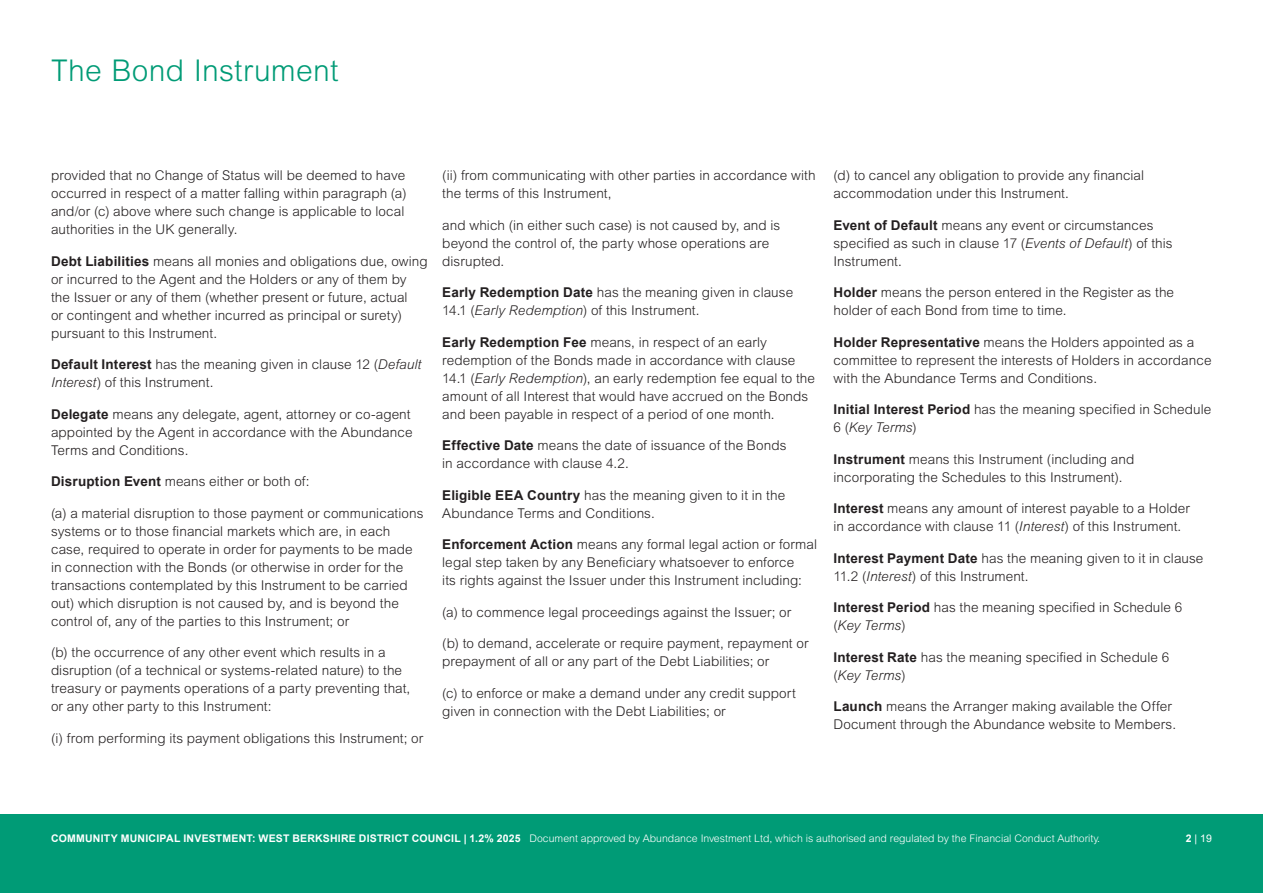
<style>
.page{position:relative;width:1263px;height:893px;background:#fff}
.page>*{position:absolute;margin:0;border:0;box-sizing:border-box;transform-origin:0 0}
.t1{font:300 30px "Arial MT Std";letter-spacing:.01em;color:#009b76}
.Basic{font:300 13.5px/18px "Arial MT Std";letter-spacing:.005em;color:#231f20}
.t2{font:300 10.5px "Arial MT Std";color:#fff}
.t3{font:10.5px "Arial";color:#fff}
.s1{font-family:"Arial";font-weight:700}
.s2{font-style:italic}
.s3{font-weight:700}
</style>
<div class="page">
<div style="left:0;top:814px;width:1263px;height:79px;background:#009b76"></div>
<p class="t1" style="left:51px;top:53px;width:289px">The Bond Instrument</p>
<p class="Basic" style="left:51px;top:166px;width:357px">provided that no Change of Status will be deemed to have occurred in respect of a matter falling within paragraph (a) and/or (c) above where such change is applicable to local authorities in the UK generally.</p>
<p class="Basic" style="left:51px;top:252px;width:378px"><span class="s1">Debt Liabilities</span> means all monies and obligations due, owing or incurred to the Agent and the Holders or any of them by the Issuer or any of them (whether present or future, actual<br>or contingent and whether incurred as principal or surety) pursuant to this Instrument.</p>
<p class="Basic" style="left:51px;top:355px;width:372px"><span class="s1">Default Interest</span> has the meaning given in clause 12 (<span class="s2">Default<br>Interest</span>) of this Instrument.</p>
<p class="Basic" style="left:51px;top:405px;width:363px"><span class="s1">Delegate</span> means any delegate, agent, attorney or co-agent appointed by the Agent in accordance with the Abundance<br>Terms and Conditions.</p>
<p class="Basic" style="left:51px;top:472px;width:260px"><span class="s1">Disruption Event</span> means either or both of:</p>
<p class="Basic" style="left:51px;top:504px;width:374px">(a) a material disruption to those payment or communications systems or to those financial markets which are, in each case, required to operate in order for payments to be made in connection with the Bonds (or otherwise in order for the transactions contemplated by this Instrument to be carried out) which disruption is not caused by, and is beyond the control of, any of the parties to this Instrument; or</p>
<p class="Basic" style="left:51px;top:643px;width:361px">(b) the occurrence of any other event which results in a disruption (of a technical or systems-related nature) to the treasury or payments operations of a party preventing that, or any other party to this Instrument:</p>
<p class="Basic" style="left:51px;top:729px;width:374px">(i) from performing its payment obligations this Instrument; or</p>
<p class="Basic" style="left:442px;top:166px;width:375px">(ii) from communicating with other parties in accordance with the terms of this Instrument,</p>
<p class="Basic" style="left:442px;top:216px;width:340px">and which (in either such case) is not caused by, and is beyond the control of, the party whose operations are disrupted.</p>
<p class="Basic" style="left:442px;top:283px;width:352px"><span class="s1">Early Redemption Date</span> has the meaning given in clause<br>14.1 (<span class="s2">Early Redemption</span>) of this Instrument.</p>
<p class="Basic" style="left:442px;top:333px;width:374px"><span class="s1">Early Redemption Fee</span> means, in respect of an early redemption of the Bonds made in accordance with clause 14.1 (<span class="s2">Early Redemption</span>), an early redemption fee equal to the amount of all Interest that would have accrued on the Bonds and been payable in respect of a period of one month.</p>
<p class="Basic" style="left:442px;top:436px;width:346px"><span class="s1">Effective Date</span> means the date of issuance of the Bonds in accordance with clause 4.2.</p>
<p class="Basic" style="left:442px;top:486px;width:344px"><span class="s1">Eligible EEA Country</span> has the meaning given to it in the<br>Abundance Terms and Conditions.</p>
<p class="Basic" style="left:442px;top:535px;width:376px"><span class="s1">Enforcement Action</span> means any formal legal action or formal legal step taken by any Beneficiary whatsoever to enforce<br>its rights against the Issuer under this Instrument including:</p>
<p class="Basic" style="left:442px;top:603px;width:351px">(a) to commence legal proceedings against the Issuer; or</p>
<p class="Basic" style="left:442px;top:634px;width:368px">(b) to demand, accelerate or require payment, repayment or prepayment of all or any part of the Debt Liabilities; or</p>
<p class="Basic" style="left:442px;top:684px;width:355px">(c) to enforce or make a demand under any credit support given in connection with the Debt Liabilities; or</p>
<p class="Basic" style="left:833px;top:166px;width:312px">(d) to cancel any obligation to provide any financial accommodation under this Instrument.</p>
<p class="Basic" style="left:833px;top:216px;width:341px"><span class="s1">Event of Default</span> means any event or circumstances specified as such in clause 17 (<span class="s2">Events of Default</span>) of this<br>Instrument.</p>
<p class="Basic" style="left:833px;top:283px;width:342px"><span class="s1">Holder</span> means the person entered in the Register as the holder of each Bond from time to time.</p>
<p class="Basic" style="left:833px;top:333px;width:379px"><span class="s1">Holder Representative</span> means the Holders appointed as a committee to represent the interests of Holders in accordance with the Abundance Terms and Conditions.</p>
<p class="Basic" style="left:833px;top:400px;width:379px"><span class="s1">Initial Interest Period</span> has the meaning specified in Schedule<br>6 (<span class="s2">Key Terms</span>)</p>
<p class="Basic" style="left:833px;top:450px;width:302px"><span class="s1">Instrument</span> means this Instrument (including and incorporating the Schedules to this Instrument).</p>
<p class="Basic" style="left:833px;top:499px;width:358px"><span class="s1">Interest</span> means any amount of interest payable to a Holder in accordance with clause 11 (<span class="s2">Interest</span>) of this Instrument.</p>
<p class="Basic" style="left:833px;top:549px;width:371px"><span class="s1">Interest Payment Date</span> has the meaning given to it in clause<br>11.2 (<span class="s2">Interest</span>) of this Instrument.</p>
<p class="Basic" style="left:833px;top:598px;width:350px"><span class="s1">Interest Period</span> has the meaning specified in Schedule 6 (<span class="s2">Key Terms</span>)</p>
<p class="Basic" style="left:833px;top:648px;width:337px"><span class="s1">Interest Rate</span> has the meaning specified in Schedule 6 (<span class="s2">Key Terms</span>)</p>
<p class="Basic" style="left:833px;top:697px;width:344px"><span class="s1">Launch</span> means the Arranger making available the Offer<br>Document through the Abundance website to Members.</p>
<p class="t2" style="left:51px;top:832px;width:1050px"><span class="s1">COMMUNITY MUNICIPAL INVESTMENT: WEST BERKSHIRE DISTRICT COUNCIL | 1.2% 2025</span> Document approved by Abundance Investment Ltd, which is authorised and regulated by the Financial Conduct Authority.</p>
<p class="t3" style="left:1186px;top:831px;width:28px"><span class="s3">2</span> | 19</p>
</div>
